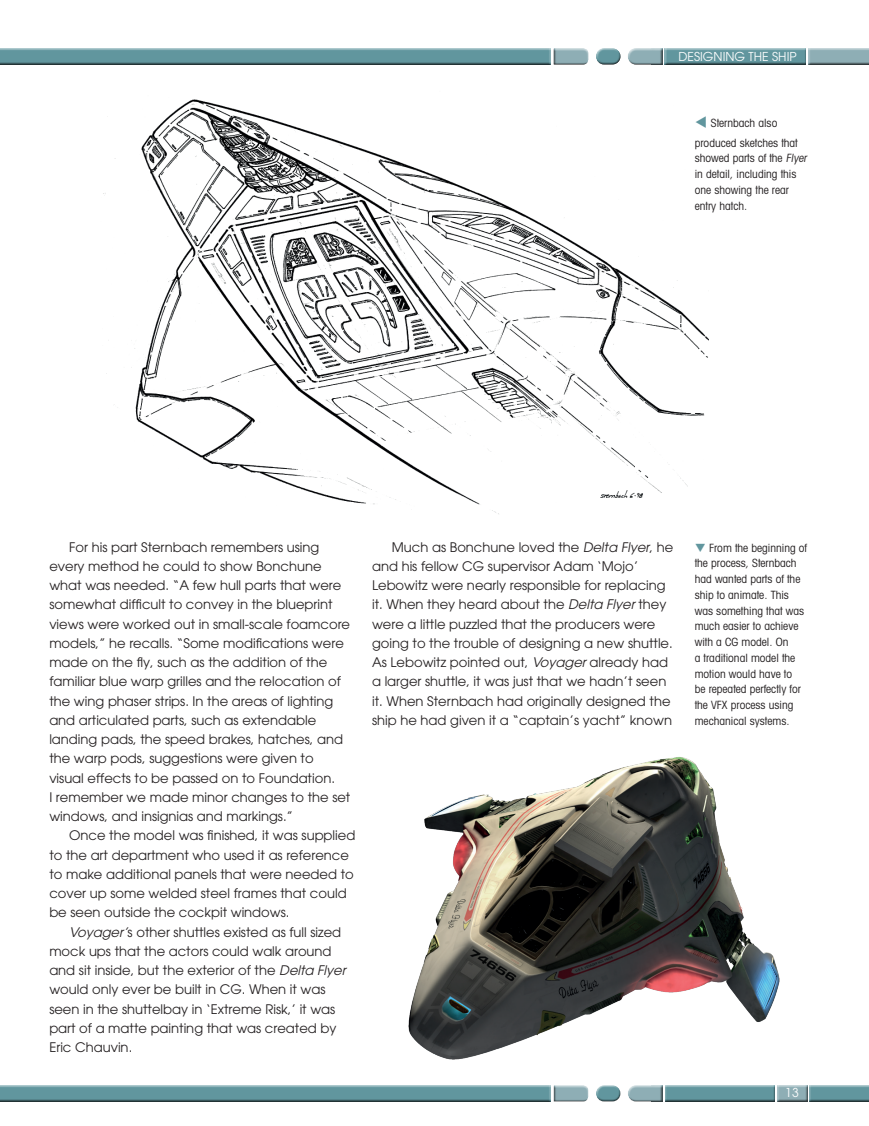
<style>
.page{position:relative;width:869px;height:1126px;background:#fff}
.page>*{position:absolute;margin:0;border:0;box-sizing:border-box;transform-origin:0 0}
.t1{font:13.12px/19.2px "Avant Garde LT";color:#231f20}
.t2{font:12.25px "Avant Garde LT";color:#fff}
.t3{font:condensed 11.38px/15.8px "Avant Garde LT";color:#231f20}
.s1{color:#61969e}
.s2{font-style:italic}
</style>
<div class="page">
<div style="left:663px;top:47px;width:145px;height:18px;background:#231f20;opacity:.75"></div>
<div style="left:807px;top:47px;width:61px;height:19px;background:#231f20;opacity:.75"></div>
<div style="left:0;top:47px;width:551px;height:19px;background:#231f20;opacity:.75"></div>
<div style="left:0;top:1084px;width:551px;height:19px;background:#231f20;opacity:.75"></div>
<div style="left:595px;top:45px;width:26px;height:16px;background:#fff;opacity:.75"></div>
<div style="left:595px;top:50px;width:28px;height:16px;background:#231f20;opacity:.75"></div>
<div style="left:595px;top:1082px;width:26px;height:16px;background:#fff;opacity:.75"></div>
<div style="left:595px;top:1087px;width:28px;height:16px;background:#231f20;opacity:.75"></div>
<div style="left:625px;top:47px;width:37px;height:18px;background:#231f20;opacity:.75"></div>
<div style="left:625px;top:1084px;width:37px;height:18px;background:#231f20;opacity:.75"></div>
<div style="left:553px;top:47px;width:37px;height:18px;background:#231f20;opacity:.75"></div>
<div style="left:553px;top:1084px;width:37px;height:18px;background:#231f20;opacity:.75"></div>
<div style="left:663px;top:1084px;width:114px;height:19px;background:#231f20;opacity:.75"></div>
<div style="left:775px;top:1084px;width:34px;height:19px;background:#231f20;opacity:.75"></div>
<div style="left:808px;top:1084px;width:60px;height:19px;background:#231f20;opacity:.75"></div>
<img style="left:103px;top:99px;width:605px;height:415px">
<img style="left:408px;top:757px;width:372px;height:303px">
<p class="t2" style="left:678px;top:49px;width:120px">DESIGNING THE SHIP</p>
<p class="t3" style="left:694px;top:113px;width:104px;line-height:19.2px"><span class="s1">▼</span> Sternbach also produced sketches that</p>
<p class="t3" style="left:694px;top:150px;width:115px">showed parts of the <span class="s2">Flyer </span>in detail, including this one showing the rear entry hatch.</p>
<p class="t1" style="left:49px;top:537px;width:302px;text-indent:20px">For his part Sternbach remembers using every method he could to show Bonchune what was needed. “A few hull parts that were somewhat difficult to convey in the blueprint views were worked out in small-scale foamcore models,” he recalls. “Some modifications were made on the fly, such as the addition of the familiar blue warp grilles and the relocation of the wing phaser strips. In the areas of lighting and articulated parts, such as extendable landing pads, the speed brakes, hatches, and the warp pods, suggestions were given to visual effects to be passed on to Foundation.<br>I remember we made minor changes to the set windows, and insignias and markings.”</p>
<p class="t1" style="left:49px;top:826px;width:307px;text-indent:20px">Once the model was finished, it was supplied to the art department who used it as reference to make additional panels that were needed to cover up some welded steel frames that could be seen outside the cockpit windows.</p>
<p class="t1" style="left:49px;top:922px;width:298px;text-indent:20px"><span class="s2">Voyager’</span>s other shuttles existed as full sized mock ups that the actors could walk around and sit inside, but the exterior of the <span class="s2">Delta Flyer </span>would only ever be built in CG. When it was seen in the shuttelbay in ‘Extreme Risk,’ it was part of a matte painting that was created by Eric Chauvin.</p>
<p class="t1" style="left:372px;top:537px;width:303px;text-indent:20px">Much as Bonchune loved the <span class="s2">Delta Flyer</span>, he and his fellow CG supervisor Adam ‘Mojo’ Lebowitz were nearly responsible for replacing it. When they heard about the <span class="s2">Delta Flyer</span> they were a little puzzled that the producers were going to the trouble of designing a new shuttle.<br>As Lebowitz pointed out, <span class="s2">Voyager</span> already had a larger shuttle, it was just that we hadn’t seen it. When Sternbach had originally designed the ship he had given it a “captain’s yacht” known</p>
<p class="t3" style="left:694px;top:539px;width:114px"><span class="s1">❑</span> From the beginning of the process, Sternbach had wanted parts of the ship to animate. This was something that was much easier to achieve with a CG model. On<br>a traditional model the motion would have to<br>be repeated perfectly for the VFX process using mechanical systems.</p>
<p class="t2" style="left:785px;top:1086px;width:15px">13</p>
</div>
